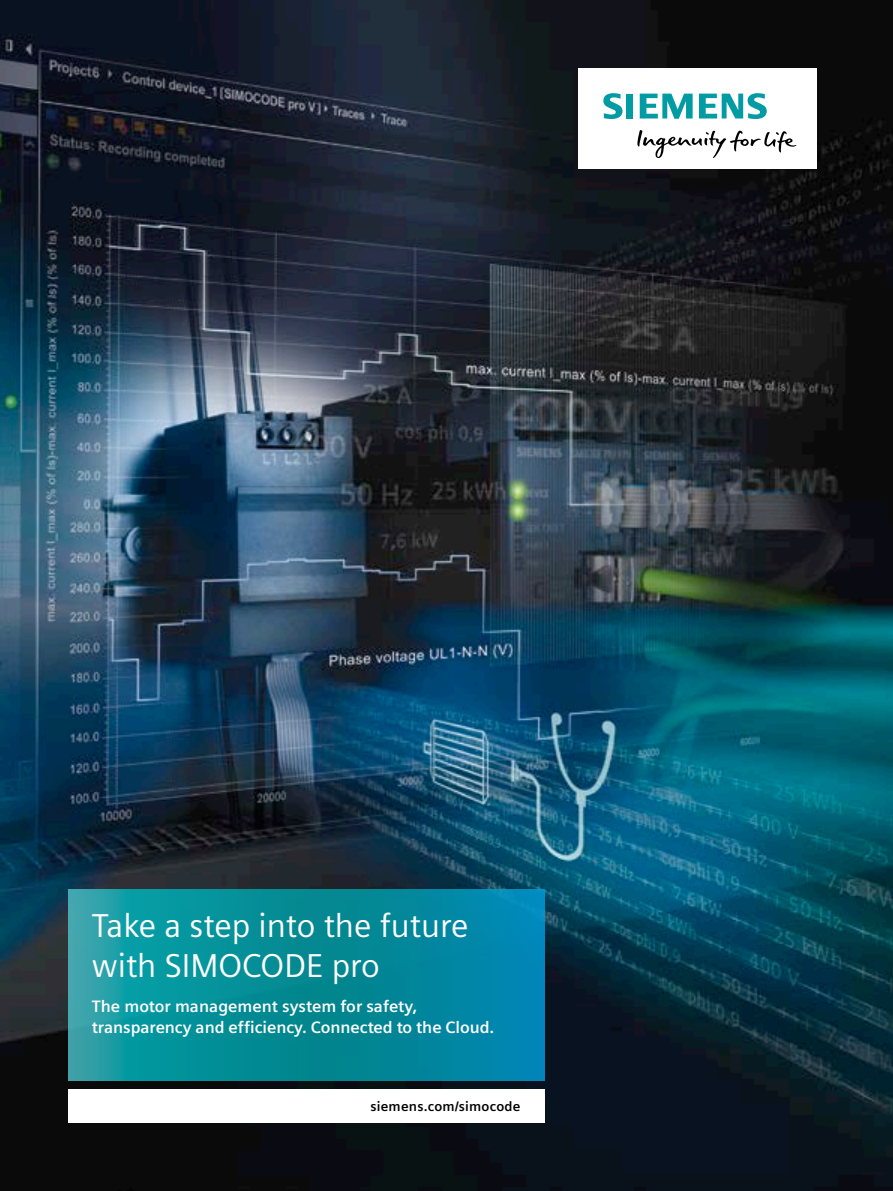
<style>
.page{position:relative;width:893px;height:1191px;background:#fff}
.page>*{position:absolute;margin:0;border:0;box-sizing:border-box;transform-origin:0 0}
.t1{font:33px/39.6px "Siemens Sans Global";color:#fff}
.t2{font:700 16.5px/21.5px "Siemens Sans Global";letter-spacing:-.005em;color:#fff}
.t3{font:700 13.5px "Siemens Sans Global";letter-spacing:.015em;color:#000}
</style>
<div class="page">
<img style="left:0;top:0;width:893px;height:1191px">
<div style="left:68px;top:1089px;width:476px;height:34px;background:#fff"></div>
<svg style="left:68px;top:889px;width:476px;height:191px"></svg>
<div style="left:578px;top:68px;width:238px;height:101px;background:#fff"></div>
<svg style="left:637px;top:130px;width:159px;height:28px"></svg>
<svg style="left:603px;top:93px;width:30px;height:26px"></svg>
<svg style="left:640px;top:94px;width:53px;height:25px"></svg>
<svg style="left:699px;top:93px;width:68px;height:26px"></svg>
<h1 class="t1" style="left:92px;top:907px;width:378px">Take a step into the future with SIMOCODE pro</h1>
<p class="t2" style="left:92px;top:995px;width:404px">The motor management system for safety, transparency and efficiency. Connected to the Cloud.</p>
<p class="t3" style="left:370px;top:1098px;width:152px">siemens.com/simocode</p>
</div>
